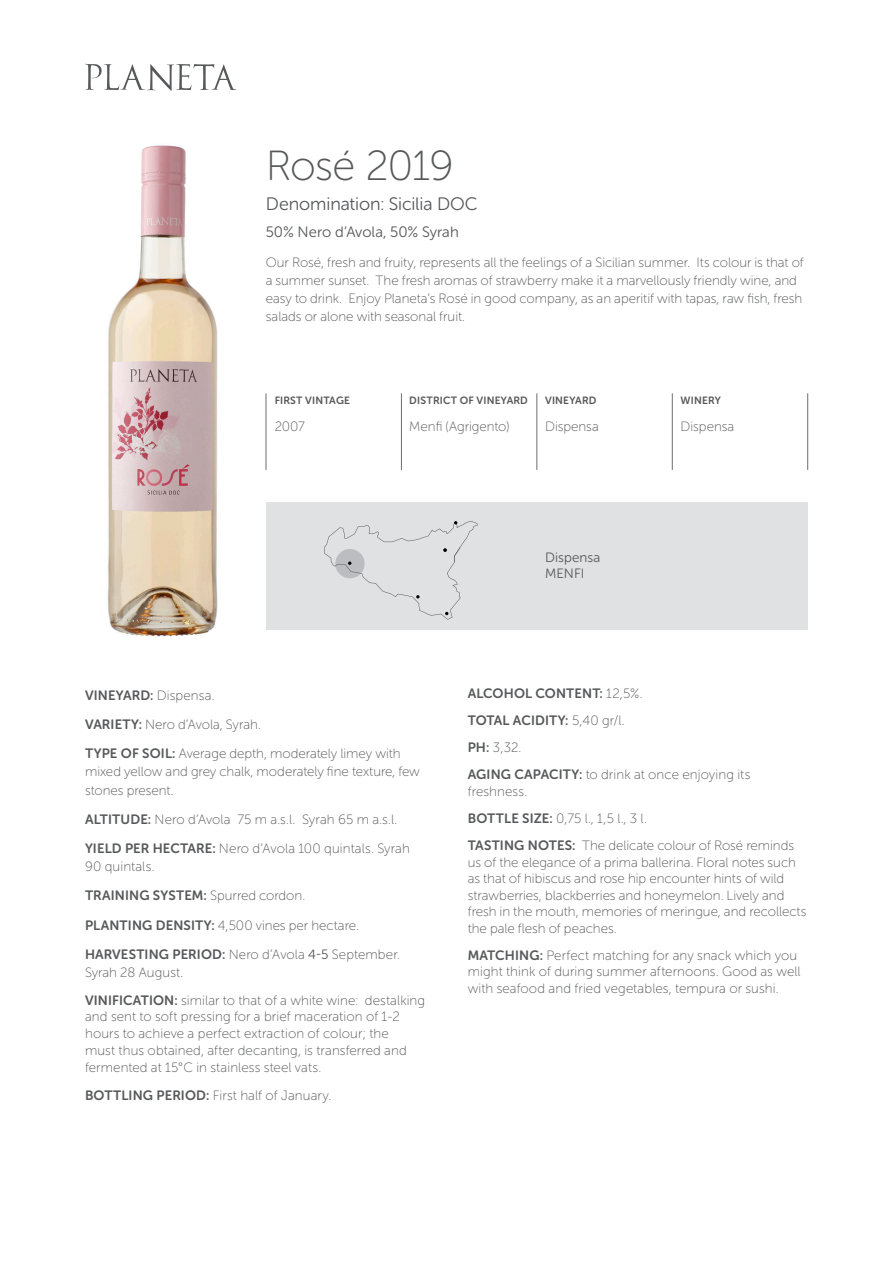
<style>
.page{position:relative;width:893px;height:1263px;background:#fff}
.page>*{position:absolute;margin:0;border:0;box-sizing:border-box;transform-origin:0 0}
.titolo_vino{font:42px "Museo Sans Rounded 100";letter-spacing:-.02em;color:#57585a}
.titolo_vino-2{font:18px "Museo Sans Rounded 300";letter-spacing:-.005em;color:#57585a}
.titolo_vino-3{font:15px "Museo Sans Rounded 300";letter-spacing:.005em;color:#57585a}
.par_elenco{font:13.5px/16.5px "Museo Sans Rounded 100";color:#57585a}
.par_elenco-2{font:13.5px "Museo Sans Rounded 700";letter-spacing:.01em;color:#57585a}
.par_TITOLETTO___test{font:13.5px "Museo Sans Rounded 100";color:#57585a}
.par_elenco-3{font:13.5px/16.2px "Museo Sans Rounded 300";letter-spacing:.01em;color:#57585a}
.titoletto_tabella{font:10.5px "Museo Sans Rounded 700";letter-spacing:.02em;color:#57585a}
.s1{font-family:"Museo Sans Rounded 100"}
.s2{font-family:"Museo Sans Rounded 700"}
.s3{font-family:"Museo Sans Rounded 300"}
</style>
<div class="page">
<img style="left:107px;top:145px;width:111px;height:492px">
<hr style="left:401px;top:393px;width:1px;height:77px;background:#6c6d70">
<hr style="left:266px;top:393px;width:1px;height:77px;background:#6c6d70">
<hr style="left:537px;top:393px;width:1px;height:77px;background:#6c6d70">
<hr style="left:672px;top:393px;width:1px;height:77px;background:#6c6d70">
<hr style="left:807px;top:393px;width:1px;height:77px;background:#6c6d70">
<svg style="left:85px;top:64px;width:152px;height:27px"></svg>
<div style="left:266px;top:502px;width:542px;height:128px;background:#e0e1e3"></div>
<svg style="left:324px;top:521px;width:154px;height:99px"></svg>
<p class="titolo_vino" style="left:266px;top:144px;width:190px">Rosé 2019</p>
<p class="titolo_vino-2" style="left:266px;top:195px;width:213px">Denomination: Sicilia DOC</p>
<p class="titolo_vino-3" style="left:266px;top:224px;width:194px">50% Nero d’Avola, 50% Syrah</p>
<p class="par_elenco" style="left:266px;top:253px;width:540px;line-height:18px">Our Rosé, fresh and fruity, represents all the feelings of a Sicilian summer. Its colour is that of a summer sunset. The fresh aromas of strawberry make it a marvellously friendly wine, and easy to drink. Enjoy Planeta’s Rosé in good company, as an aperitif with tapas, raw fish, fresh salads or alone with seasonal fruit.</p>
<p class="titoletto_tabella" style="left:275px;top:395px;width:77px">FIRST VINTAGE</p>
<p class="par_TITOLETTO___test" style="left:275px;top:419px;width:32px">2007</p>
<p class="titoletto_tabella" style="left:409px;top:395px;width:120px">DISTRICT OF VINEYARD</p>
<p class="par_TITOLETTO___test" style="left:409px;top:419px;width:102px">Menfi (Agrigento)</p>
<p class="titoletto_tabella" style="left:545px;top:395px;width:53px">VINEYARD</p>
<p class="par_TITOLETTO___test" style="left:545px;top:419px;width:55px">Dispensa</p>
<p class="par_elenco-3" style="left:545px;top:549px;width:57px">Dispensa<br>MENFI</p>
<p class="titoletto_tabella" style="left:681px;top:395px;width:42px">WINERY</p>
<p class="par_TITOLETTO___test" style="left:681px;top:419px;width:55px">Dispensa</p>
<p class="par_elenco-2" style="left:85px;top:688px;width:131px">VINEYARD: <span class="s1">Dispensa.</span></p>
<p class="par_elenco" style="left:85px;top:716px;width:177px"><span class="s2">VARIETY:</span> Nero d’Avola, Syrah.</p>
<p class="par_elenco" style="left:85px;top:744px;width:336px;line-height:18.5px"><span class="s2">TYPE OF SOIL:</span> Average depth, moderately limey with mixed yellow and grey chalk, moderately fine texture, few stones present.</p>
<p class="par_elenco" style="left:85px;top:811px;width:314px"><span class="s2">ALTITUDE:</span> Nero d’Avola 75 m a.s.l. Syrah 65 m a.s.l.</p>
<p class="par_elenco" style="left:85px;top:839px;width:326px;line-height:18.5px"><span class="s2">YIELD PER HECTARE:</span> Nero d’Avola 100 quintals. Syrah<br>90 quintals.</p>
<p class="par_elenco-2" style="left:85px;top:888px;width:222px">TRAINING SYSTEM: <span class="s1">Spurred cordon.</span></p>
<p class="par_elenco" style="left:85px;top:917px;width:275px"><span class="s2">PLANTING DENSITY:</span> 4,500 vines per hectare.</p>
<p class="par_elenco" style="left:85px;top:945px;width:316px;line-height:18.5px"><span class="s2">HARVESTING PERIOD:</span> Nero d’Avola <span class="s3">4-5</span> September.<br>Syrah 28 August.</p>
<p class="par_elenco" style="left:85px;top:991px;width:342px;line-height:17px"><span class="s2">VINIFICATION:</span> similar to that of a white wine: destalking and sent to soft pressing for a brief maceration of 1-2 hours to achieve a perfect extraction of colour; the<br>must thus obtained, after decanting, is transferred and fermented at 15°C in stainless steel vats.</p>
<p class="par_elenco" style="left:85px;top:1087px;width:248px"><span class="s2">BOTTLING PERIOD:</span> First half of January.</p>
<p class="par_elenco-2" style="left:468px;top:686px;width:176px">ALCOHOL CONTENT: <span class="s1">12,5%.</span></p>
<p class="par_elenco-2" style="left:468px;top:713px;width:159px">TOTAL ACIDITY: <span class="s1">5,40 gr/l.</span></p>
<p class="par_elenco" style="left:468px;top:739px;width:55px"><span class="s2">PH:</span> 3,32.</p>
<p class="par_elenco" style="left:468px;top:766px;width:284px"><span class="s2">AGING CAPACITY:</span> to drink at once enjoying its freshness.</p>
<p class="par_elenco" style="left:468px;top:810px;width:181px"><span class="s2">BOTTLE SIZE:</span> 0,75 l., 1,5 l., 3 l.</p>
<p class="par_elenco" style="left:468px;top:837px;width:340px"><span class="s2">TASTING NOTES:</span> The delicate colour of Rosé reminds us of the elegance of a prima ballerina. Floral notes such as that of hibiscus and rose hip encounter hints of wild strawberries, blackberries and honeymelon. Lively and fresh in the mouth, memories of meringue, and recollects the pale flesh of peaches.</p>
<p class="par_elenco" style="left:468px;top:947px;width:334px"><span class="s2">MATCHING:</span> Perfect matching for any snack which you might think of during summer afternoons. Good as well with seafood and fried vegetables, tempura or sushi.</p>
</div>
